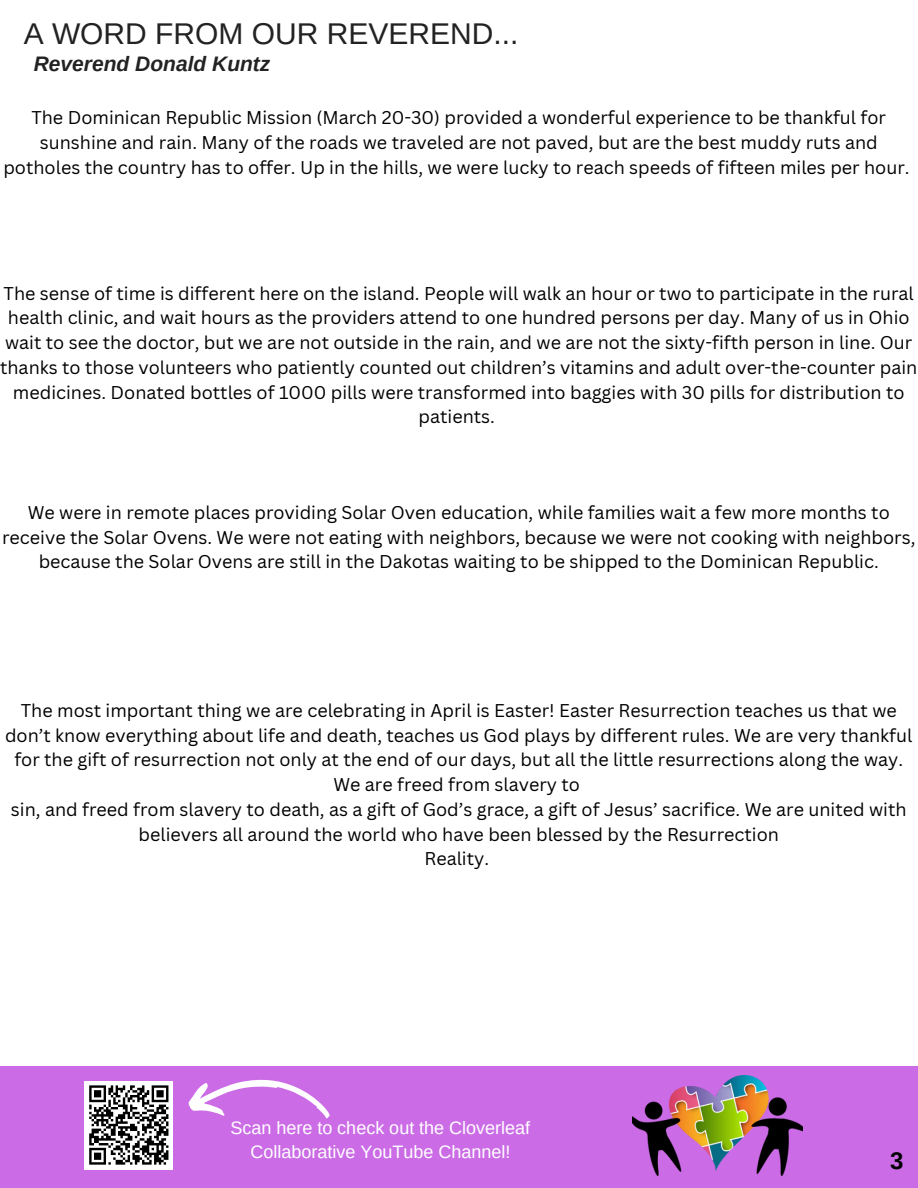
<style>
.page{position:relative;width:918px;height:1188px;background:#fff}
.page>*{position:absolute;margin:0;border:0;box-sizing:border-box;transform-origin:0 0}
.t1{font:30px "Arimo";color:#222}
.t2{font:700 24px "Arimo";color:#000}
.t3{font:italic 700 21px "Arimo";color:#222}
.t4{font:18px/24.8px "Canva Sans";color:#000;text-align:center}
.t5{font:18px/24.8px "Arimo";color:#fff;text-align:center}
</style>
<div class="page">
<div style="left:0;top:1066px;width:918px;height:122px;background:#cb6ce6"></div>
<div style="left:84px;top:1081px;width:89px;height:88px;background:#fff"></div>
<svg style="left:89px;top:1085px;width:80px;height:80px"></svg>
<img style="left:633px;top:1075px;width:170px;height:100px">
<svg style="left:188px;top:1079px;width:142px;height:40px"></svg>
<h1 class="t1" style="left:24px;top:17px;width:496px">A WORD FROM OUR REVEREND...</h1>
<p class="t3" style="left:34px;top:52px;width:238px">Reverend Donald Kuntz</p>
<p class="t4" style="left:3px;top:105px;width:908px">The Dominican Republic Mission (March 20-30) provided a wonderful experience to be thankful for sunshine and rain. Many of the roads we traveled are not paved, but are the best muddy ruts and potholes the country has to offer. Up in the hills, we were lucky to reach speeds of fifteen miles per hour.</p>
<p class="t4" style="left:0;top:280px;width:919px">The sense of time is different here on the island. People will walk an hour or two to participate in the rural health clinic, and wait hours as the providers attend to one hundred persons per day. Many of us in Ohio wait to see the doctor, but we are not outside in the rain, and we are not the sixty-fifth person in line. Our thanks to those volunteers who patiently counted out children’s vitamins and adult over-the-counter pain medicines. Donated bottles of 1000 pills were transformed into baggies with 30 pills for distribution to patients.</p>
<p class="t4" style="left:2px;top:499px;width:915px">We were in remote places providing Solar Oven education, while families wait a few more months to receive the Solar Ovens. We were not eating with neighbors, because we were not cooking with neighbors, because the Solar Ovens are still in the Dakotas waiting to be shipped to the Dominican Republic.</p>
<p class="t4" style="left:5px;top:697px;width:909px">The most important thing we are celebrating in April is Easter! Easter Resurrection teaches us that we don’t know everything about life and death, teaches us God plays by different rules. We are very thankful for the gift of resurrection not only at the end of our days, but all the little resurrections along the way.<br>We are freed from slavery to<br>sin, and freed from slavery to death, as a gift of God’s grace, a gift of Jesus’ sacrifice. We are united with believers all around the world who have been blessed by the Resurrection<br>Reality.</p>
<p class="t5" style="left:230px;top:1115px;width:301px">Scan here to check out the Cloverleaf<br>Collaborative YouTube Channel!</p>
<h2 class="t2" style="left:890px;top:1148px;width:15px">3</h2>
</div>
